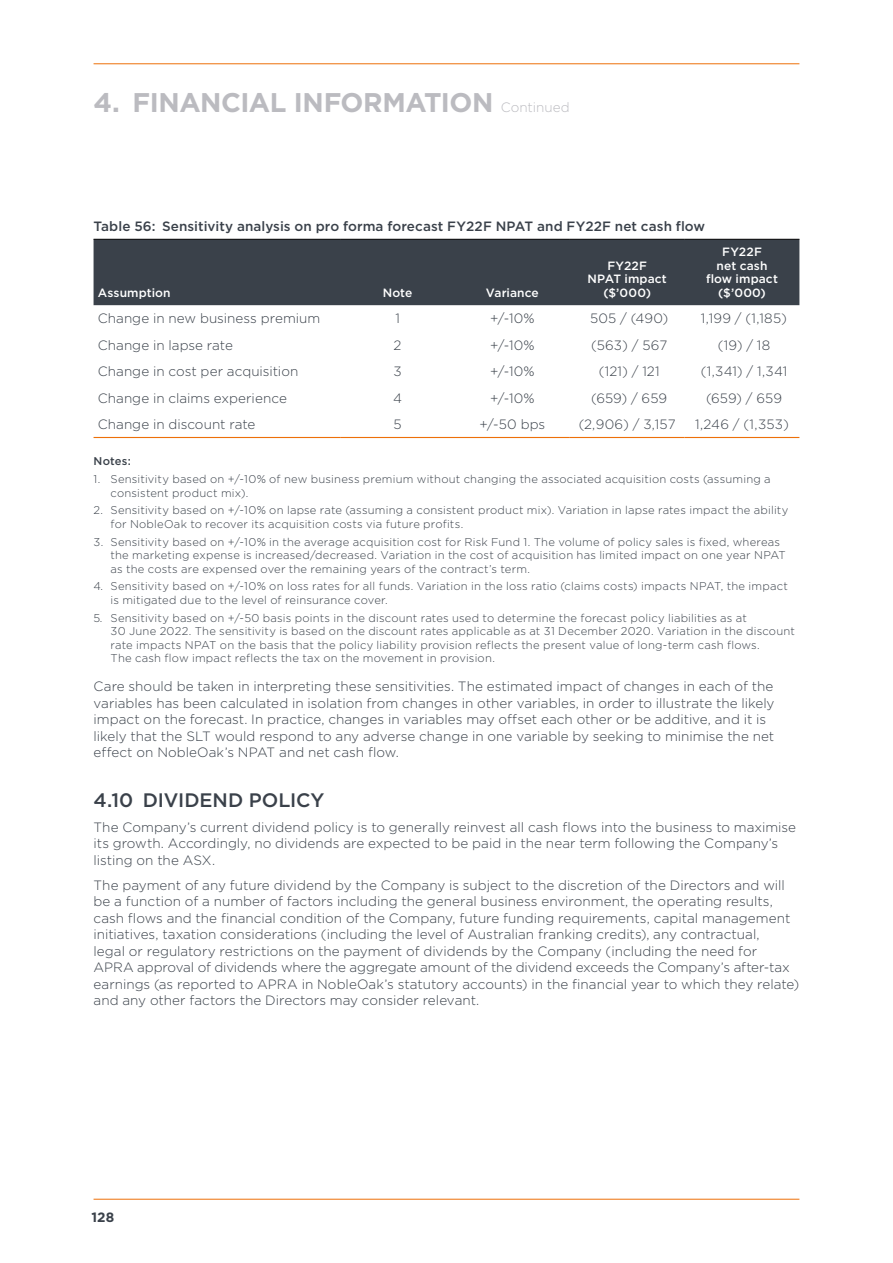
<style>
.page{position:relative;width:893px;height:1263px;background:#fff}
.page>*{position:absolute;margin:0;border:0;box-sizing:border-box;transform-origin:0 0}
.t1{font:700 27px "Gotham";letter-spacing:-.02em;color:#bbbbc0}
.b_Head_A{font:500 19.5px "Gotham";letter-spacing:-.005em;color:#3a414a}
.b_Body{font:300 13.5px/16.5px "Gotham";color:#3a414a}
.f_Text{font:300 13.5px "Gotham";letter-spacing:.005em;color:#3a414a}
.b_Figure_Head{font:500 13.5px "Gotham";letter-spacing:.005em;color:#3a414a}
.t2{font:300 13.5px "Gotham";letter-spacing:.005em;color:#bbbbc0}
.t3{font:700 13.5px "Gotham";color:#3a414a}
.f_Col_Head-Centre{font:500 12px/13.5px "Gotham";letter-spacing:.01em;color:#fff;text-align:center}
.f_Col_Head_Left{font:500 12px "Gotham";letter-spacing:.005em;color:#fff}
.b_Note_Hi_1{font:300 11.25px/13.5px "Gotham";letter-spacing:.015em;color:#3a414a}
.b_Note_Hi_1-2{font:500 11.25px "Gotham";letter-spacing:.015em;color:#3a414a}
</style>
<div class="page">
<hr style="left:94px;top:1199px;width:705px;height:1px;background:#ed7009">
<div style="left:94px;top:240px;width:705px;height:65px;background:#3a414a"></div>
<hr style="left:340px;top:239px;width:115px;height:1px;background:#000">
<hr style="left:455px;top:239px;width:115px;height:1px;background:#000">
<hr style="left:570px;top:239px;width:115px;height:1px;background:#000">
<hr style="left:685px;top:239px;width:114px;height:1px;background:#000">
<hr style="left:94px;top:239px;width:246px;height:1px;background:#000">
<hr style="left:94px;top:437px;width:246px;height:1px;background:#ed7009">
<hr style="left:340px;top:437px;width:115px;height:1px;background:#ed7009">
<hr style="left:455px;top:437px;width:115px;height:1px;background:#ed7009">
<hr style="left:570px;top:437px;width:115px;height:1px;background:#ed7009">
<hr style="left:685px;top:437px;width:114px;height:1px;background:#ed7009">
<hr style="left:94px;top:64px;width:705px;height:1px;background:#ed7009">
<h1 class="t1" style="left:94px;top:85px;width:75px">4. FINAN</h1>
<h1 class="t1" style="left:221px;top:85px;width:35px">CIAL</h1>
<h1 class="t1" style="left:294px;top:85px;width:18px">INFO</h1>
<h1 class="t1" style="left:363px;top:85px;width:95px">RMATION</h1>
<p class="t2" style="left:501px;top:99px;width:71px">Continued</p>
<p class="b_Figure_Head" style="left:94px;top:217px;width:613px">Table 56: Sensitivity analysis on pro forma forecast FY22F NPAT and FY22F net cash flow</p>
<p class="f_Col_Head_Left" style="left:98px;top:285px;width:74px">Assumption</p>
<p class="f_Col_Head-Centre" style="left:383px;top:286px;width:31px">Note</p>
<p class="f_Col_Head-Centre" style="left:486px;top:286px;width:54px">Variance</p>
<p class="f_Col_Head-Centre" style="left:588px;top:259px;width:81px">FY22F<br>NPAT impact ($’000)</p>
<p class="f_Col_Head-Centre" style="left:706px;top:245px;width:73px">FY22F<br>net cash flow impact ($’000)</p>
<p class="f_Text" style="left:98px;top:310px;width:224px">Change in new business premium</p>
<p class="f_Text" style="left:395px;top:310px;width:6px">1</p>
<p class="f_Text" style="left:490px;top:310px;width:46px">+/-10%</p>
<p class="f_Text" style="left:590px;top:310px;width:79px">505 / (490)</p>
<p class="f_Text" style="left:701px;top:310px;width:88px">1,199 / (1,185)</p>
<p class="f_Text" style="left:98px;top:336px;width:137px">Change in lapse rate</p>
<p class="f_Text" style="left:394px;top:336px;width:9px">2</p>
<p class="f_Text" style="left:490px;top:336px;width:46px">+/-10%</p>
<p class="f_Text" style="left:591px;top:336px;width:78px">(563) / 567</p>
<p class="f_Text" style="left:718px;top:336px;width:54px">(19) / 18</p>
<p class="f_Text" style="left:98px;top:363px;width:202px">Change in cost per acquisition</p>
<p class="f_Text" style="left:393px;top:363px;width:10px">3</p>
<p class="f_Text" style="left:490px;top:363px;width:46px">+/-10%</p>
<p class="f_Text" style="left:599px;top:363px;width:62px">(121) / 121</p>
<p class="f_Text" style="left:701px;top:363px;width:88px">(1,341) / 1,341</p>
<p class="f_Text" style="left:98px;top:389px;width:191px">Change in claims experience</p>
<p class="f_Text" style="left:393px;top:389px;width:10px">4</p>
<p class="f_Text" style="left:490px;top:389px;width:46px">+/-10%</p>
<p class="f_Text" style="left:591px;top:389px;width:77px">(659) / 659</p>
<p class="f_Text" style="left:706px;top:389px;width:77px">(659) / 659</p>
<p class="f_Text" style="left:98px;top:416px;width:159px">Change in discount rate</p>
<p class="f_Text" style="left:393px;top:416px;width:10px">5</p>
<p class="f_Text" style="left:480px;top:416px;width:67px">+/-50 bps</p>
<p class="f_Text" style="left:579px;top:416px;width:98px">(2,906) / 3,157</p>
<p class="f_Text" style="left:695px;top:416px;width:95px">1,246 / (1,353)</p>
<p class="b_Note_Hi_1-2" style="left:94px;top:454px;width:39px">Notes:</p>
<p class="b_Note_Hi_1" style="left:111px;top:472px;width:662px;text-indent:-17px">1. Sensitivity based on +/-10% of new business premium without changing the associated acquisition costs (assuming a consistent product mix).</p>
<p class="b_Note_Hi_1" style="left:111px;top:503px;width:679px;text-indent:-17px">2. Sensitivity based on +/-10% on lapse rate (assuming a consistent product mix). Variation in lapse rates impact the ability for NobleOak to recover its acquisition costs via future profits.</p>
<p class="b_Note_Hi_1" style="left:111px;top:535px;width:677px;text-indent:-17px">3. Sensitivity based on +/-10% in the average acquisition cost for Risk Fund 1. The volume of policy sales is fixed, whereas the marketing expense is increased/decreased. Variation in the cost of acquisition has limited impact on one year NPAT as the costs are expensed over the remaining years of the contract’s term.</p>
<p class="b_Note_Hi_1" style="left:111px;top:579px;width:679px;text-indent:-17px">4. Sensitivity based on +/-10% on loss rates for all funds. Variation in the loss ratio (claims costs) impacts NPAT, the impact is mitigated due to the level of reinsurance cover.</p>
<p class="b_Note_Hi_1" style="left:111px;top:611px;width:686px;text-indent:-17px">5. Sensitivity based on +/-50 basis points in the discount rates used to determine the forecast policy liabilities as at<br>30 June 2022. The sensitivity is based on the discount rates applicable as at 31 December 2020. Variation in the discount rate impacts NPAT on the basis that the policy liability provision reflects the present value of long‑term cash flows.<br>The cash flow impact reflects the tax on the movement in provision.</p>
<p class="b_Body" style="left:94px;top:678px;width:682px">Care should be taken in interpreting these sensitivities. The estimated impact of changes in each of the variables has been calculated in isolation from changes in other variables, in order to illustrate the likely impact on the forecast. In practice, changes in variables may offset each other or be additive, and it is likely that the SLT would respond to any adverse change in one variable by seeking to minimise the net effect on NobleOak’s NPAT and net cash flow.</p>
<p class="b_Head_A" style="left:94px;top:787px;width:232px">4.10 DIVIDEND POLICY</p>
<p class="b_Body" style="left:94px;top:818px;width:704px">The Company’s current dividend policy is to generally reinvest all cash flows into the business to maximise its growth. Accordingly, no dividends are expected to be paid in the near term following the Company’s listing on the ASX.</p>
<p class="b_Body" style="left:94px;top:876px;width:707px">The payment of any future dividend by the Company is subject to the discretion of the Directors and will be a function of a number of factors including the general business environment, the operating results, cash flows and the financial condition of the Company, future funding requirements, capital management initiatives, taxation considerations (including the level of Australian franking credits), any contractual,<br>legal or regulatory restrictions on the payment of dividends by the Company (including the need for APRA approval of dividends where the aggregate amount of the dividend exceeds the Company’s after‑tax earnings (as reported to APRA in NobleOak’s statutory accounts) in the financial year to which they relate) and any other factors the Directors may consider relevant.</p>
<p class="t3" style="left:91px;top:1208px;width:24px">128</p>
</div>
